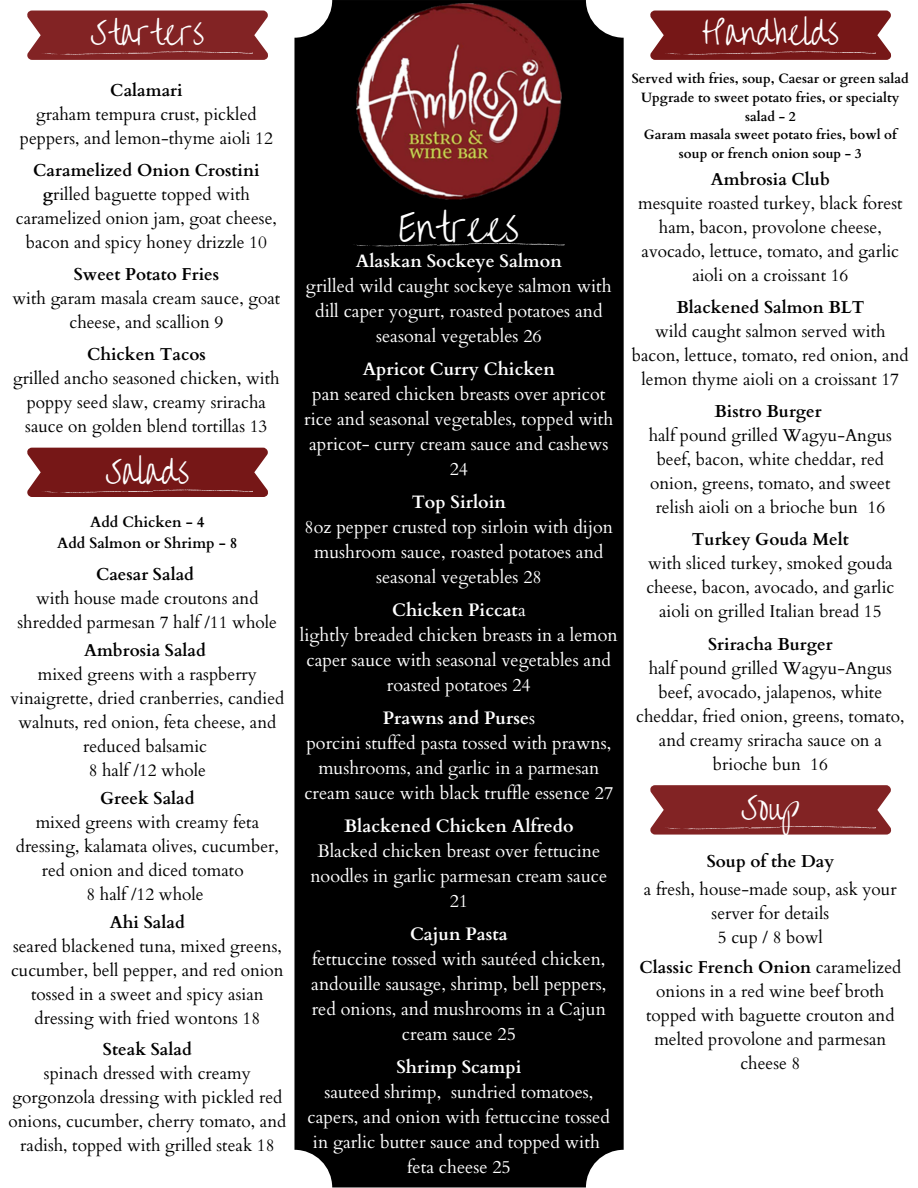
<style>
.page{position:relative;width:918px;height:1188px;background:#fff}
.page>*{position:absolute;margin:0;border:0;box-sizing:border-box;transform-origin:0 0}
.t1{font:37.5px "Overthe Rainbow";color:#fff}
.t2{font:31.5px "Overthe Rainbow";color:#fff}
.t3{font:18px/25px "Cardo";color:#fff;text-align:center}
.t4{font:700 18px "Cardo";color:#fff}
.t5{font:17.25px/24px "Cardo";color:#000;text-align:center}
.t6{font:700 17.25px "Cardo";color:#000}
.t7{font:700 15px "Cardo";color:#000}
.t8{font:700 13.5px/18.8px "Cardo";color:#000;text-align:center}
.s1{font-weight:700}
.s2{font-weight:400}
</style>
<div class="page">
<div style="left:294px;top:0;width:330px;height:1187px;background:#000;border-radius:38px"></div>
<img style="left:356px;top:4px;width:205px;height:196px">
<svg style="left:27px;top:11px;width:241px;height:49px;background:#882f30"></svg>
<svg style="left:27px;top:448px;width:241px;height:49px;background:#7d2323"></svg>
<svg style="left:650px;top:11px;width:241px;height:49px;background:#7d2323"></svg>
<svg style="left:353px;top:243px;width:212px;height:4px"></svg>
<svg style="left:650px;top:785px;width:241px;height:50px;background:#8a3132"></svg>
<p class="t2" style="left:91px;top:16px;width:115px">Starters</p>
<p class="t6" style="left:110px;top:79px;width:74px">Calamari</p>
<p class="t5" style="left:20px;top:103px;width:255px">graham tempura crust, pickled peppers, and lemon-thyme aioli 12</p>
<p class="t6" style="left:33px;top:159px;width:228px">Caramelized Onion Crostini</p>
<p class="t5" style="left:16px;top:183px;width:262px"><span class="s1">g</span>rilled baguette topped with caramelized onion jam, goat cheese, bacon and spicy honey drizzle 10</p>
<p class="t6" style="left:74px;top:263px;width:147px">Sweet Potato Fries</p>
<p class="t5" style="left:12px;top:287px;width:269px">with garam masala cream sauce, goat cheese, and scallion 9</p>
<p class="t6" style="left:87px;top:343px;width:120px">Chicken Tacos</p>
<p class="t5" style="left:13px;top:367px;width:268px">grilled ancho seasoned chicken, with poppy seed slaw, creamy sriracha sauce on golden blend tortillas 13</p>
<p class="t2" style="left:106px;top:454px;width:85px">Salads</p>
<p class="t7" style="left:90px;top:512px;width:116px">Add Chicken - 4</p>
<p class="t7" style="left:57px;top:533px;width:182px">Add Salmon or Shrimp - 8</p>
<p class="t6" style="left:96px;top:563px;width:100px">Caesar Salad</p>
<p class="t5" style="left:18px;top:586px;width:261px">with house made croutons and shredded parmesan 7 half /11 whole</p>
<p class="t6" style="left:84px;top:639px;width:123px">Ambrosia Salad</p>
<p class="t5" style="left:10px;top:662px;width:275px">mixed greens with a raspberry vinaigrette, dried cranberries, candied walnuts, red onion, feta cheese, and reduced balsamic</p>
<p class="t5" style="left:89px;top:758px;width:119px">8 half /12 whole</p>
<p class="t6" style="left:100px;top:787px;width:96px">Greek Salad</p>
<p class="t5" style="left:16px;top:810px;width:265px">mixed greens with creamy feta dressing, kalamata olives, cucumber, red onion and diced tomato</p>
<p class="t5" style="left:86px;top:882px;width:119px">8 half /12 whole</p>
<p class="t6" style="left:110px;top:911px;width:76px">Ahi Salad</p>
<p class="t5" style="left:11px;top:934px;width:274px">seared blackened tuna, mixed greens, cucumber, bell pepper, and red onion tossed in a sweet and spicy asian dressing with fried wontons 18</p>
<p class="t6" style="left:103px;top:1038px;width:90px">Steak Salad</p>
<p class="t5" style="left:8px;top:1062px;width:280px">spinach dressed with creamy gorgonzola dressing with pickled red onions, cucumber, cherry tomato, and radish, topped with grilled steak 18</p>
<p class="t1" style="left:399px;top:207px;width:121px">Entrees</p>
<p class="t4" style="left:356px;top:249px;width:208px">Alaskan Sockeye Salmon</p>
<p class="t3" style="left:306px;top:274px;width:307px">grilled wild caught sockeye salmon with dill caper yogurt, roasted potatoes and seasonal vegetables 26</p>
<p class="t4" style="left:363px;top:357px;width:194px">Apricot Curry Chicken</p>
<p class="t3" style="left:304px;top:382px;width:311px">pan seared chicken breasts over apricot rice and seasonal vegetables, topped with apricot- curry cream sauce and cashews<br>24</p>
<p class="t4" style="left:412px;top:490px;width:96px">Top Sirloin</p>
<p class="t3" style="left:305px;top:515px;width:310px">8oz pepper crusted top sirloin with dijon mushroom sauce, roasted potatoes and seasonal vegetables 28</p>
<p class="t4" style="left:392px;top:598px;width:135px">Chicken Piccat<span class="s2">a</span></p>
<p class="t3" style="left:300px;top:623px;width:319px">lightly breaded chicken breasts in a lemon caper sauce with seasonal vegetables and roasted potatoes 24</p>
<p class="t4" style="left:383px;top:706px;width:154px">Prawns and Purse<span class="s2">s</span></p>
<p class="t3" style="left:304px;top:731px;width:310px">porcini stuffed pasta tossed with prawns, mushrooms, and garlic in a parmesan cream sauce with black truffle essence 27</p>
<p class="t4" style="left:344px;top:814px;width:231px">Blackened Chicken Alfredo</p>
<p class="t3" style="left:310px;top:839px;width:298px">Blacked chicken breast over fettucine noodles in garlic parmesan cream sauce<br>21</p>
<p class="t4" style="left:410px;top:922px;width:99px">Cajun Pasta</p>
<p class="t3" style="left:311px;top:947px;width:297px">fettuccine tossed with sautéed chicken, andouille sausage, shrimp, bell peppers, red onions, and mushrooms in a Cajun cream sauce 25</p>
<p class="t4" style="left:396px;top:1055px;width:126px">Shrimp Scampi</p>
<p class="t3" style="left:308px;top:1080px;width:304px">sauteed shrimp, sundried tomatoes, capers, and onion with fettuccine tossed in garlic butter sauce and topped with</p>
<p class="t3" style="left:407px;top:1155px;width:105px">feta cheese 25</p>
<p class="t2" style="left:702px;top:16px;width:139px">Handhelds</p>
<p class="t8" style="left:632px;top:69px;width:279px">Served with fries, soup, Caesar or green salad</p>
<p class="t8" style="left:641px;top:88px;width:260px">Upgrade to sweet potato fries, or specialty salad - 2</p>
<p class="t8" style="left:644px;top:126px;width:254px">Garam masala sweet potato fries, bowl of soup or french onion soup - 3</p>
<p class="t6" style="left:711px;top:168px;width:121px">Ambrosia Club</p>
<p class="t5" style="left:638px;top:191px;width:266px">mesquite roasted turkey, black forest ham, bacon, provolone cheese, avocado, lettuce, tomato, and garlic aioli on a croissant 16</p>
<p class="t6" style="left:676px;top:296px;width:190px">Blackened Salmon BLT</p>
<p class="t5" style="left:632px;top:319px;width:278px">wild caught salmon served with bacon, lettuce, tomato, red onion, and lemon thyme aioli on a croissant 17</p>
<p class="t6" style="left:714px;top:400px;width:109px">Bistro Burger</p>
<p class="t5" style="left:649px;top:424px;width:245px">half pound grilled Wagyu-Angus beef, bacon, white cheddar, red onion, greens, tomato, and sweet relish aioli on a brioche bun 16</p>
<p class="t6" style="left:692px;top:528px;width:158px">Turkey Gouda Melt</p>
<p class="t5" style="left:646px;top:552px;width:250px">with sliced turkey, smoked gouda cheese, bacon, avocado, and garlic aioli on grilled Italian bread 15</p>
<p class="t6" style="left:708px;top:633px;width:126px">Sriracha Burger</p>
<p class="t5" style="left:636px;top:656px;width:270px">half pound grilled Wagyu-Angus beef, avocado, jalapenos, white cheddar, fried onion, greens, tomato, and creamy sriracha sauce on a brioche bun 16</p>
<p class="t2" style="left:741px;top:791px;width:60px">Soup</p>
<p class="t6" style="left:707px;top:850px;width:129px">Soup of the Day</p>
<p class="t5" style="left:644px;top:877px;width:254px">a fresh, house-made soup, ask your server for details</p>
<p class="t5" style="left:718px;top:925px;width:107px">5 cup / 8 bowl</p>
<p class="t5" style="left:640px;top:956px;width:263px"><span class="s1">Classic French Onion</span> caramelized onions in a red wine beef broth topped with baguette crouton and melted provolone and parmesan cheese 8</p>
</div>
